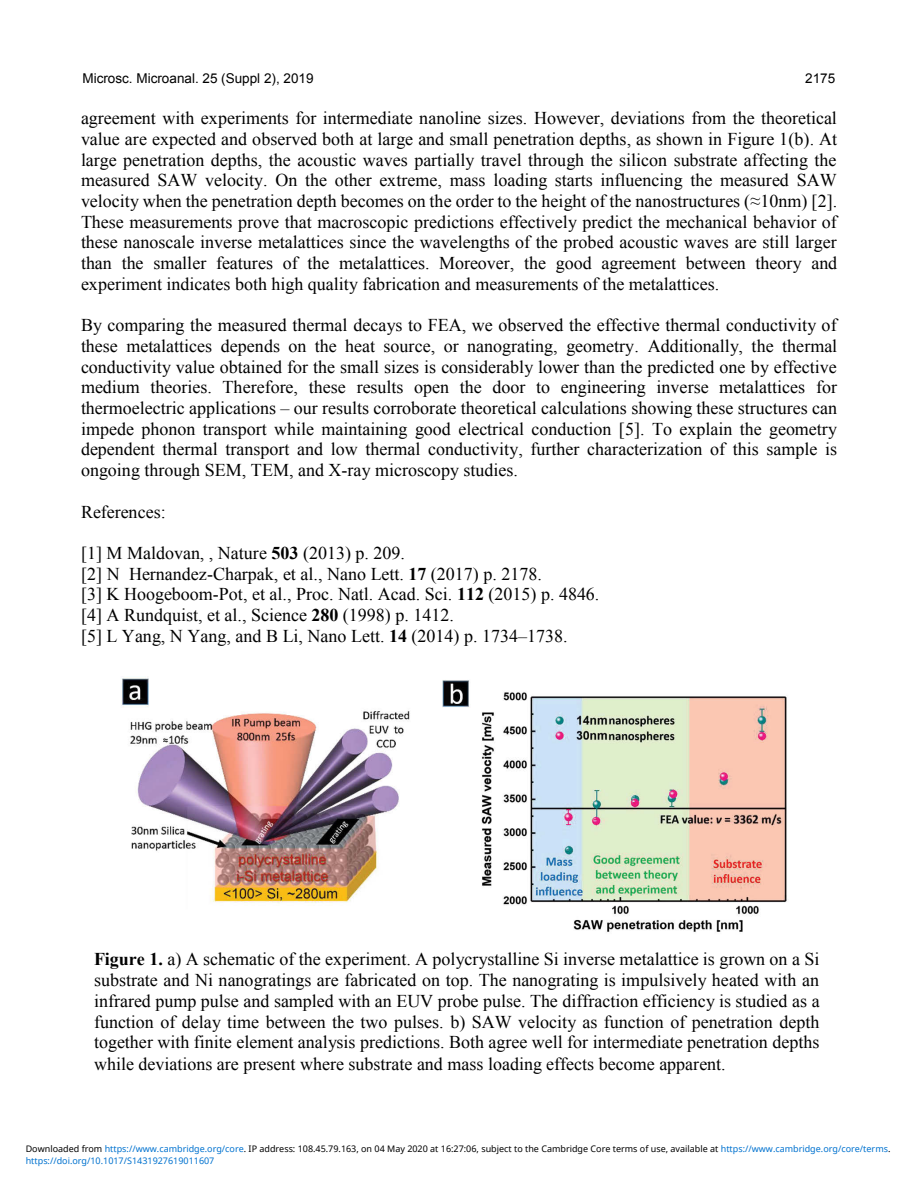
<style>
.page{position:relative;width:918px;height:1188px;background:#fff}
.page>*{position:absolute;margin:0;border:0;box-sizing:border-box;transform-origin:0 0}
.t1{font:18px/20.7px "Times New Roman";color:#000;text-align:justify}
.t2{font:13.5px "Arial";color:#000}
.t3{font:9px "Noto Sans";color:#000}
.t4{font:9px "Noto Sans";color:#0172cf}
.s1{font-style:inherit}
.s2{font-weight:700}
.s3{color:#0172cf}
</style>
<div class="page">
<img style="left:121px;top:678px;width:666px;height:254px">
<p class="t2" style="left:82px;top:70px;width:233px">Microsc. Microanal. 25 (Suppl 2), 2019</p>
<p class="t2" style="left:805px;top:70px;width:32px">2175</p>
<p class="t1" style="left:81px;top:108px;width:758px">agreement with experiments for intermediate nanoline sizes. However, deviations from the theoretical value are expected and observed both at large and small penetration depths, as shown in Figure 1(b). At large penetration depths, the acoustic waves partially travel through the silicon substrate affecting the measured SAW velocity. On the other extreme, mass loading starts influencing the measured SAW velocity when the penetration depth becomes on the order to the height of the nanostructures (<span class="s1">≈</span>10nm) [2].<br>These measurements prove that macroscopic predictions effectively predict the mechanical behavior of these nanoscale inverse metalattices since the wavelengths of the probed acoustic waves are still larger than the smaller features of the metalattices. Moreover, the good agreement between theory and experiment indicates both high quality fabrication and measurements of the metalattices.</p>
<p class="t1" style="left:81px;top:315px;width:758px">By comparing the measured thermal decays to FEA, we observed the effective thermal conductivity of these metalattices depends on the heat source, or nanograting, geometry. Additionally, the thermal conductivity value obtained for the small sizes is considerably lower than the predicted one by effective medium theories. Therefore, these results open the door to engineering inverse metalattices for thermoelectric applications <span class="s1">–</span> our results corroborate theoretical calculations showing these structures can impede phonon transport while maintaining good electrical conduction [5]. To explain the geometry dependent thermal transport and low thermal conductivity, further characterization of this sample is ongoing through SEM, TEM, and X-ray microscopy studies.</p>
<p class="t1" style="left:81px;top:501px;width:86px">References:</p>
<p class="t1" style="left:81px;top:543px;width:520px;text-align:left">[1] M Maldovan, , Nature <span class="s2">503</span> (2013) p. 209.<br>[2] N Hernandez-Charpak, et al., Nano Lett. <span class="s2">17</span> (2017) p. 2178.<br>[3] K Hoogeboom-Pot, et al., Proc. Natl. Acad. Sci. <span class="s2">112</span> (2015) p. 4846. [4] A Rundquist, et al., Science <span class="s2">280</span> (1998) p. 1412.<br>[5] L Yang, N Yang, and B Li, Nano Lett. <span class="s2">14</span> (2014) p. 1734<span class="s1">–</span>1738.</p>
<p class="t1" style="left:94px;top:949px;width:727px"><span class="s2">Figure 1.</span> a) A schematic of the experiment. A polycrystalline Si inverse metalattice is grown on a Si substrate and Ni nanogratings are fabricated on top. The nanograting is impulsively heated with an infrared pump pulse and sampled with an EUV probe pulse. The diffraction efficiency is studied as a function of delay time between the two pulses. b) SAW velocity as function of penetration depth together with finite element analysis predictions. Both agree well for intermediate penetration depths while deviations are present where substrate and mass loading effects become apparent.</p>
<p class="t3" style="left:26px;top:1143px;width:866px">Downloaded from <span class="s3">https://www.cambridge.org/core</span>. IP address: 108.45.79.163, on 04 May 2020 at 16:27:06, subject to the Cambridge Core terms of use, available at <span class="s3">https://www.cambridge.org/core/terms</span>.</p>
<p class="t4" style="left:26px;top:1155px;width:190px">https://doi.org/10.1017/S1431927619011607</p>
</div>
